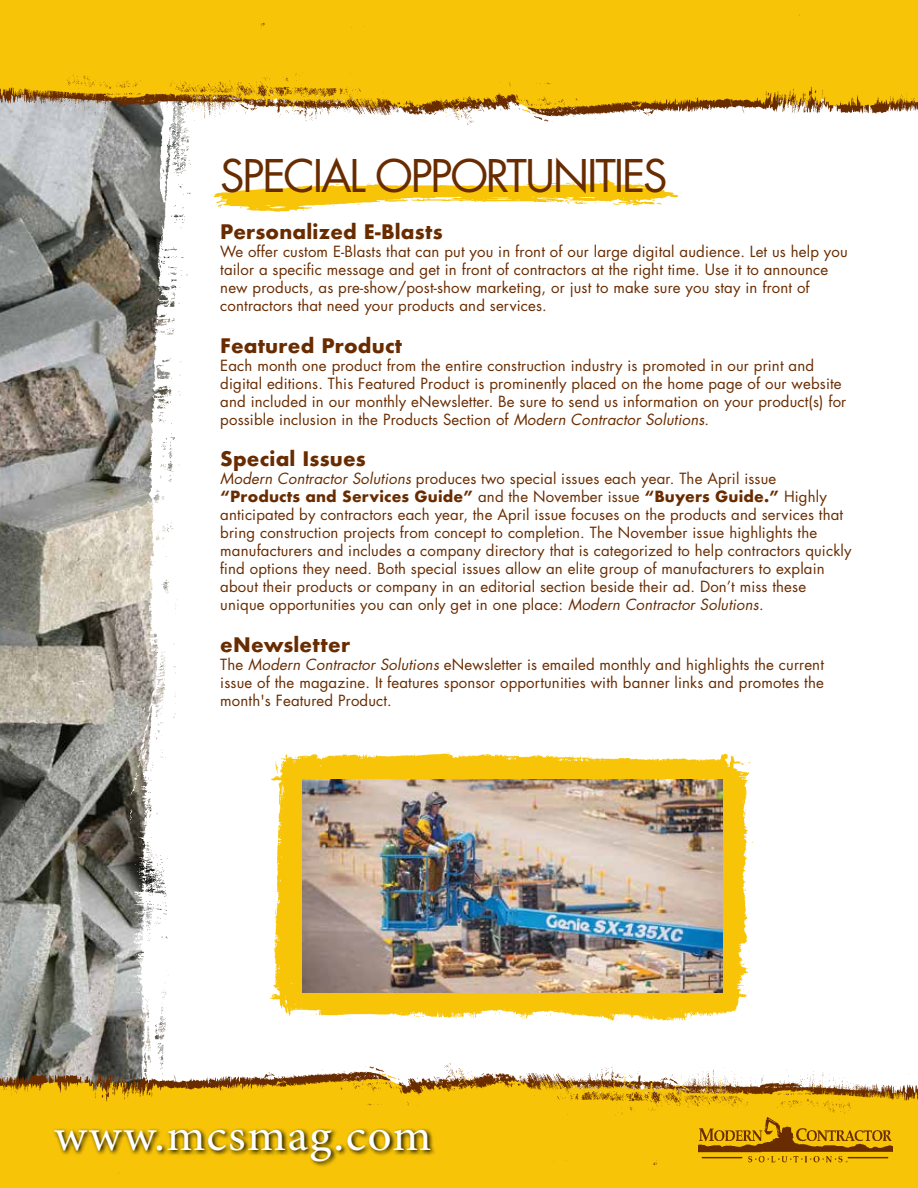
<style>
.page{position:relative;width:918px;height:1188px;background:#fff}
.page>*{position:absolute;margin:0;border:0;box-sizing:border-box;transform-origin:0 0}
.t1{font:45px "Minion Pro";letter-spacing:.03em;color:#fff;scale:1.06 1}
.t2{font:43.8px "Futura";letter-spacing:-.05em;color:#692c00}
.t3{font:700 19.5px "Futura";letter-spacing:.01em;color:#692c00}
.t4{font:15px/18px "Futura";letter-spacing:.01em;color:#692c00}
.s1{font-style:italic}
.s2{font-weight:700}
</style>
<div class="page">
<img style="left:213px;top:179px;width:466px;height:33px">
<img style="left:269px;top:752px;width:247px;height:267px">
<img style="left:516px;top:753px;width:238px;height:268px">
<img style="left:0;top:135px;width:109px;height:918px">
<img style="left:109px;top:135px;width:82px;height:918px">
<img style="left:0;top:1053px;width:164px;height:7px">
<img style="left:0;top:1060px;width:918px;height:128px">
<svg style="left:52px;top:1128px;width:385px;height:40px;background:#cca205"></svg>
<img style="left:0;top:128px;width:190px;height:7px">
<img style="left:0;top:0;width:918px;height:128px">
<img style="left:303px;top:780px;width:419px;height:212px">
<img style="left:699px;top:1117px;width:193px;height:47px">
<h2 class="t2" style="left:220px;top:146px;width:449px">SPECIAL OPPORTUNITIES</h2>
<h3 class="t3" style="left:220px;top:218px;width:224px">Personalized E-Blasts</h3>
<p class="t4" style="left:220px;top:243px;width:629px">We offer custom E-Blasts that can put you in front of our large digital audience. Let us help you tailor a specific message and get in front of contractors at the right time. Use it to announce new products, as pre-show/post-show marketing, or just to make sure you stay in front of contractors that need your products and services.</p>
<h3 class="t3" style="left:220px;top:331px;width:183px">Featured Product</h3>
<p class="t4" style="left:220px;top:356px;width:627px">Each month one product from the entire construction industry is promoted in our print and digital editions. This Featured Product is prominently placed on the home page of our website and included in our monthly eNewsletter. Be sure to send us information on your product(s) for possible inclusion in the Products Section of <span class="s1">Modern Contractor Solutions</span>.</p>
<h3 class="t3" style="left:220px;top:445px;width:147px">Special Issues</h3>
<p class="t4" style="left:220px;top:469px;width:633px"><span class="s1">Modern Contractor Solutions</span> produces two special issues each year. The April issue <span class="s2">“Products and Services Guide”</span> and the November issue <span class="s2">“Buyers Guide.”</span> Highly anticipated by contractors each year, the April issue focuses on the products and services that bring construction projects from concept to completion. The November issue highlights the manufacturers and includes a company directory that is categorized to help contractors quickly find options they need. Both special issues allow an elite group of manufacturers to explain about their products or company in an editorial section beside their ad. Don’t miss these unique opportunities you can only get in one place: <span class="s1">Modern Contractor Solutions</span>.</p>
<h3 class="t3" style="left:220px;top:630px;width:131px">eNewsletter</h3>
<p class="t4" style="left:220px;top:655px;width:605px;text-align:justify">The <span class="s1">Modern Contractor Solutions</span> eNewsletter is emailed monthly and highlights the current issue of the magazine. It features sponsor opportunities with banner links and promotes the month's Featured Product.</p>
<h1 class="t1" style="left:54px;top:1109px;width:358px">www.mcsmag.com</h1>
</div>
